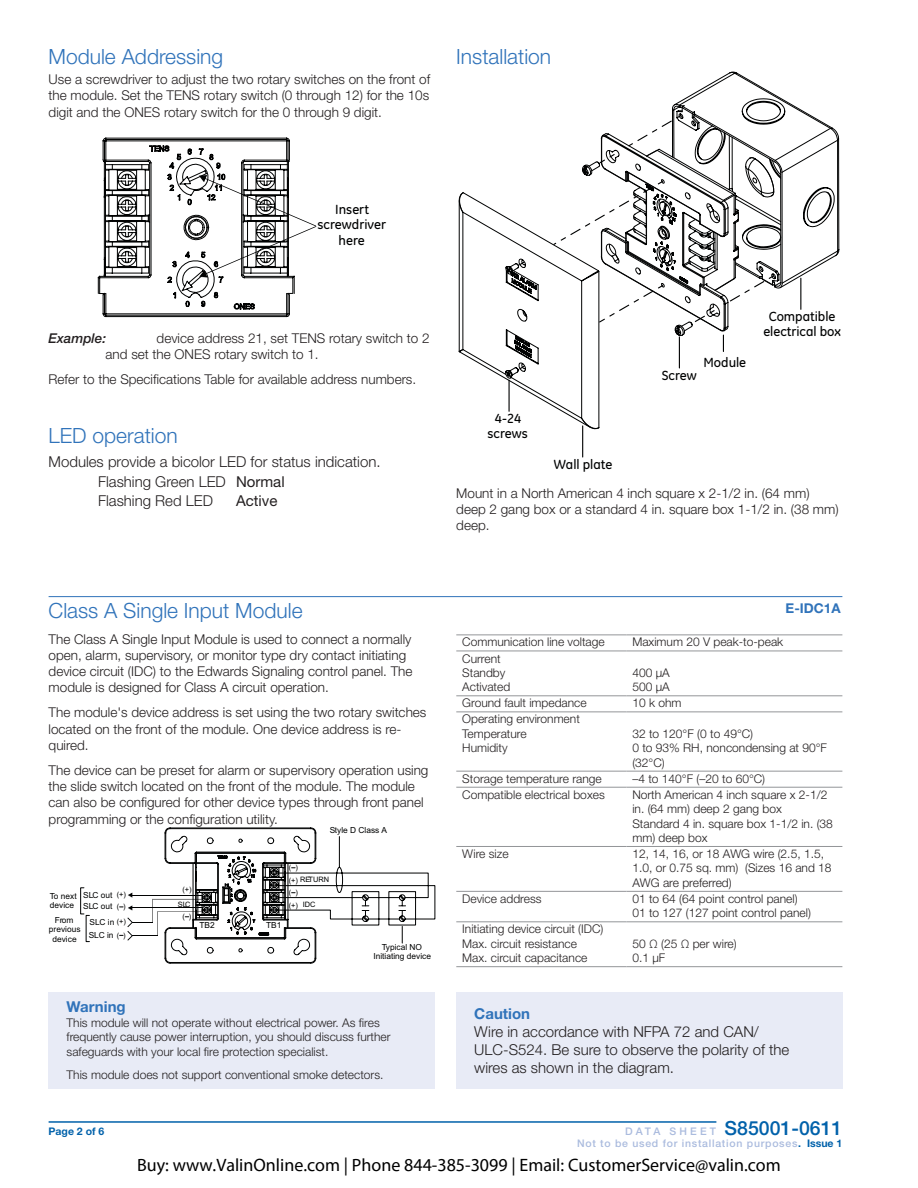
<style>
.page{position:relative;width:918px;height:1188px;background:#fff}
.page>*{position:absolute;margin:0;border:0;box-sizing:border-box;transform-origin:0 0}
.HEAD{font:300 21px "Helvetica Neue LT Std";color:#3073ba}
.Module_Head{font:300 21px "Helvetica Neue LT Std";color:#3073ba}
.t1{font:500 19.5px "Helvetica Neue LT Std";color:#0161aa}
.t2{font:18px "Myriad Pro";color:#000}
.BT{font:300 15px/18px "Helvetica Neue LT Std";color:#231f20}
.heading_3_H3{font:700 15px "Helvetica Neue LT Std";color:#3073ba}
.BT-2{font:15px "Helvetica Neue LT Std";color:#231f20}
.BODY{font:300 13.5px/16.2px "Helvetica Neue LT Std";color:#231f20}
.t3{font:500 13.5px/15.1px "GE Inspira";color:#010202;text-align:center}
.BODY-2{font:italic 500 13.5px "Helvetica Neue LT Std";color:#231f20}
.Module_Head-2{font:700 13.5px "Helvetica Neue LT Std";color:#3073ba}
.Table_Body{font:300 12px/14.4px "Helvetica Neue LT Std";color:#231f20}
.BT-3{font:300 12px/14.4px "Helvetica Neue LT Std";color:#231f20}
.t4{font:500 10.5px "Helvetica Neue LT Std";letter-spacing:.07em;color:#aabbde}
.t5{font:700 10.5px "Helvetica Neue LT Std";color:#0161aa}
.t6{font:8.4px/9.3px "Arial";color:#010202;text-align:center}
.t7{font:7.35px "Arial";color:#010202}
.s1{font-weight:400}
.s2{font-size:10.5px;color:#aabbde}
.s3{font-weight:700;color:#0161aa}
</style>
<div class="page">
<hr style="left:49px;top:1121px;width:667px;height:2px;background:#0161aa">
<div style="left:49px;top:992px;width:386px;height:97px;background:#e8ebf6"></div>
<svg style="left:97px;top:138px;width:219px;height:179px"></svg>
<hr style="left:582px;top:426px;width:1px;height:31px;background:#010202">
<svg style="left:458px;top:72px;width:381px;height:358px"></svg>
<div style="left:456px;top:992px;width:386px;height:97px;background:#e8ebf6"></div>
<hr style="left:49px;top:596px;width:793px;height:1px;background:#3073ba">
<div style="left:80px;top:888px;width:4px;height:26px;border:1px solid #010202"></div>
<svg style="left:120px;top:827px;width:315px;height:137px"></svg>
<hr style="left:456px;top:634px;width:170px;height:1px;background:#939598">
<hr style="left:626px;top:634px;width:216px;height:1px;background:#939598">
<hr style="left:456px;top:651px;width:170px;height:1px;background:#939598">
<hr style="left:626px;top:651px;width:216px;height:1px;background:#939598">
<hr style="left:456px;top:695px;width:170px;height:1px;background:#939598">
<hr style="left:626px;top:695px;width:216px;height:1px;background:#939598">
<hr style="left:456px;top:712px;width:170px;height:1px;background:#939598">
<hr style="left:626px;top:712px;width:216px;height:1px;background:#939598">
<hr style="left:456px;top:771px;width:170px;height:1px;background:#939598">
<hr style="left:626px;top:771px;width:216px;height:1px;background:#939598">
<hr style="left:456px;top:787px;width:170px;height:1px;background:#939598">
<hr style="left:626px;top:787px;width:216px;height:1px;background:#939598">
<hr style="left:456px;top:846px;width:170px;height:1px;background:#939598">
<hr style="left:626px;top:846px;width:216px;height:1px;background:#939598">
<hr style="left:456px;top:891px;width:170px;height:1px;background:#939598">
<hr style="left:626px;top:891px;width:216px;height:1px;background:#939598">
<hr style="left:456px;top:921px;width:170px;height:1px;background:#939598">
<hr style="left:456px;top:966px;width:170px;height:1px;background:#939598">
<hr style="left:626px;top:921px;width:216px;height:1px;background:#939598">
<hr style="left:626px;top:966px;width:216px;height:1px;background:#939598">
<p class="HEAD" style="left:49px;top:43px;width:176px">Module Addressing</p>
<p class="BODY" style="left:49px;top:71px;width:383px;text-align:justify">Use a screwdriver to adjust the two rotary switches on the front of the module. Set the TENS rotary switch (0 through 12) for the 10s digit and the ONES rotary switch for the 0 through 9 digit.</p>
<p class="HEAD" style="left:456px;top:43px;width:96px">Installation</p>
<p class="t3" style="left:318px;top:202px;width:70px">Insert screwdriver here</p>
<p class="BODY-2" style="left:49px;top:330px;width:59px">Example:</p>
<p class="BODY" style="left:106px;top:329px;width:326px;text-indent:51px">device address 21, set TENS rotary switch to 2 and set the ONES rotary switch to 1.</p>
<p class="BODY" style="left:49px;top:371px;width:369px">Refer to the Specifications Table for available address numbers.</p>
<p class="HEAD" style="left:49px;top:423px;width:131px">LED operation</p>
<p class="BT" style="left:49px;top:453px;width:334px">Modules provide a bicolor LED for status indication.</p>
<p class="BT" style="left:98px;top:472px;width:188px">Flashing Green LED <span class="s1">Normal</span></p>
<p class="BT" style="left:98px;top:492px;width:117px">Flashing Red LED</p>
<p class="BT-2" style="left:236px;top:492px;width:43px">Active</p>
<p class="t3" style="left:488px;top:411px;width:42px">4-24 screws</p>
<p class="t3" style="left:554px;top:457px;width:60px">Wall plate</p>
<p class="t3" style="left:662px;top:368px;width:37px">Screw</p>
<p class="t3" style="left:703px;top:355px;width:44px">Module</p>
<p class="t3" style="left:763px;top:309px;width:79px">Compatible electrical box</p>
<p class="BODY" style="left:456px;top:485px;width:384px">Mount in a North American 4 inch square x 2-1/2 in. (64 mm) deep 2 gang box or a standard 4 in. square box 1-1/2 in. (38 mm) deep.</p>
<p class="Module_Head" style="left:49px;top:598px;width:255px">Class A Single Input Module</p>
<p class="Module_Head-2" style="left:786px;top:600px;width:56px">E-IDC1A</p>
<p class="BODY" style="left:49px;top:630px;width:365px">The Class A Single Input Module is used to connect a normally open, alarm, supervisory, or monitor type dry contact initiating device circuit (IDC) to the Edwards Signaling control panel. The module is designed for Class A circuit operation.</p>
<p class="BODY" style="left:49px;top:704px;width:379px">The module's device address is set using the two rotary switches located on the front of the module. One device address is re&shy;quired.</p>
<p class="BODY" style="left:49px;top:762px;width:381px">The device can be preset for alarm or supervisory operation using the slide switch located on the front of the module. The module can also be configured for other device types through front panel programming or the configuration utility.</p>
<p class="Table_Body" style="left:462px;top:635px;width:144px">Communication line voltage</p>
<p class="Table_Body" style="left:632px;top:635px;width:152px">Maximum 20 V peak-to-peak</p>
<p class="Table_Body" style="left:462px;top:651px;width:50px">Current<br>Standby<br>Activated</p>
<p class="Table_Body" style="left:632px;top:665px;width:39px">400 μA<br>500 μA</p>
<p class="Table_Body" style="left:462px;top:696px;width:126px">Ground fault impedance</p>
<p class="Table_Body" style="left:632px;top:696px;width:51px">10 k ohm</p>
<p class="Table_Body" style="left:462px;top:712px;width:119px">Operating environment<br>Temperature<br>Humidity</p>
<p class="Table_Body" style="left:632px;top:726px;width:196px">32 to 120°F (0 to 49°C)<br>0 to 93% RH, noncondensing at 90°F (32°C)</p>
<p class="Table_Body" style="left:462px;top:771px;width:141px">Storage temperature range</p>
<p class="Table_Body" style="left:632px;top:771px;width:134px">–4 to 140°F (–20 to 60°C)</p>
<p class="Table_Body" style="left:462px;top:787px;width:144px">Compatible electrical boxes</p>
<p class="Table_Body" style="left:632px;top:787px;width:196px">North American 4 inch square x 2-1/2 in. (64 mm) deep 2 gang box</p>
<p class="Table_Body" style="left:632px;top:816px;width:202px">Standard 4 in. square box 1-1/2 in. (38 mm) deep box</p>
<p class="Table_Body" style="left:462px;top:846px;width:48px">Wire size</p>
<p class="Table_Body" style="left:632px;top:846px;width:201px">12, 14, 16, or 18 AWG wire (2.5, 1.5,<br>1.0, or 0.75 sq. mm) (Sizes 16 and 18<br>AWG are preferred)</p>
<p class="Table_Body" style="left:462px;top:891px;width:81px">Device address</p>
<p class="Table_Body" style="left:632px;top:891px;width:167px">01 to 64 (64 point control panel)</p>
<p class="Table_Body" style="left:632px;top:906px;width:180px">01 to 127 (127 point control panel)</p>
<p class="Table_Body" style="left:462px;top:922px;width:143px">Initiating device circuit (IDC)<br>Max. circuit resistance<br>Max. circuit capacitance</p>
<p class="t6" style="left:330px;top:826px;width:59px">Style D Class A</p>
<p class="t7" style="left:289px;top:865px;width:11px">( )</p>
<p class="t7" style="left:300px;top:876px;width:30px">RETURN</p>
<p class="t7" style="left:303px;top:901px;width:14px">IDC</p>
<p class="t7" style="left:289px;top:878px;width:11px">(+)</p>
<p class="t7" style="left:289px;top:902px;width:11px">(+)</p>
<p class="t7" style="left:182px;top:887px;width:11px">(+)</p>
<p class="t7" style="left:289px;top:890px;width:11px">( )</p>
<p class="t7" style="left:117px;top:892px;width:11px">(+)</p>
<p class="t6" style="left:83px;top:890px;width:31px;line-height:11.4px;text-align:left">SLC out<br>SLC out</p>
<p class="t6" style="left:89px;top:931px;width:26px">SLC in</p>
<p class="t6" style="left:50px;top:892px;width:28px;text-align:left">To next device</p>
<p class="t6" style="left:49px;top:916px;width:33px">From previous device</p>
<p class="t7" style="left:178px;top:901px;width:14px">SLC</p>
<p class="t7" style="left:117px;top:904px;width:11px">( )</p>
<p class="t7" style="left:182px;top:914px;width:11px">( )</p>
<p class="t7" style="left:117px;top:919px;width:11px">(+)</p>
<p class="t6" style="left:90px;top:918px;width:26px">SLC in</p>
<p class="t6" style="left:199px;top:922px;width:17px">TB2</p>
<p class="t6" style="left:266px;top:922px;width:17px">TB1</p>
<p class="t7" style="left:117px;top:932px;width:11px">( )</p>
<p class="Table_Body" style="left:632px;top:936px;width:106px">50 Ω (25 Ω per wire)<br>0.1 μF</p>
<p class="t6" style="left:373px;top:943px;width:59px">Typical NO<br>Initiating device</p>
<p class="heading_3_H3" style="left:67px;top:998px;width:61px">Warning</p>
<p class="BT-3" style="left:67px;top:1015px;width:326px">This module will not operate without electrical power. As fires frequently cause power interruption, you should discuss further safeguards with your local fire protection specialist.</p>
<p class="BT-3" style="left:67px;top:1067px;width:318px">This module does not support conventional smoke detectors.</p>
<p class="heading_3_H3" style="left:474px;top:1004px;width:57px">Caution</p>
<p class="BT" style="left:474px;top:1022px;width:317px">Wire in accordance with NFPA 72 and CAN/<br>ULC-S524. Be sure to observe the polarity of the wires as shown in the diagram.</p>
<p class="t5" style="left:49px;top:1124px;width:57px">Page 2 of 6</p>
<p class="t1" style="left:625px;top:1116px;width:219px"><span class="s2">D A T A S H E E T</span> S85001-0611</p>
<p class="t4" style="left:577px;top:1137px;width:267px">Not to be used for installation purposes<span class="s3">. Issue 1</span></p>
<h3 class="t2" style="left:137px;top:1154px;width:645px">Buy: www.ValinOnline.com | Phone 844-385-3099 | Email: CustomerService@valin.com</h3>
</div>
